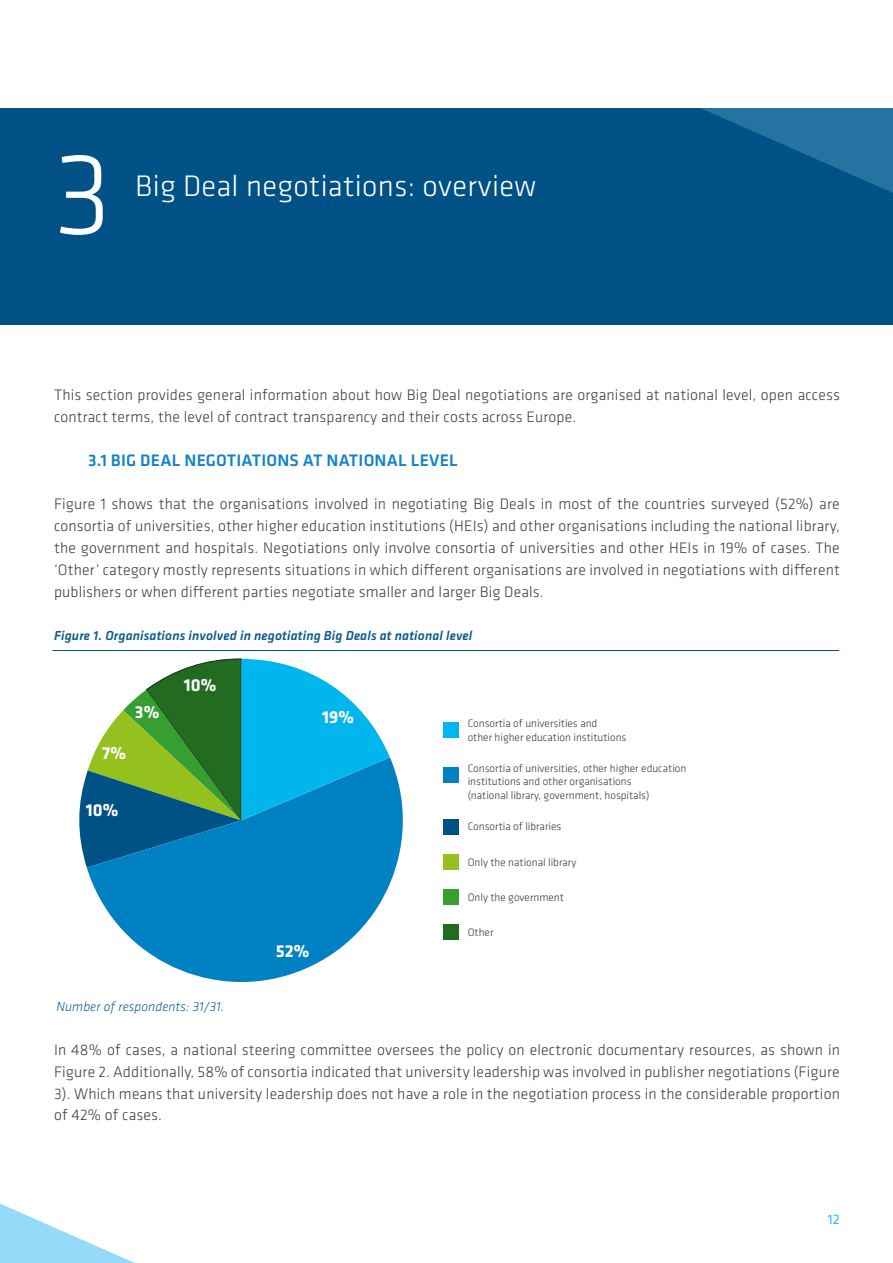
<style>
.page{position:relative;width:893px;height:1263px;background:#fff}
.page>*{position:absolute;margin:0;border:0;box-sizing:border-box;transform-origin:0 0}
.number{font:300 120px "Klavika Basic";color:#fff}
.H1_header{font:300 30.75px "Klavika Basic";letter-spacing:.01em;color:#fff}
.t1{font:700 18px "Klavika Basic";color:#fff}
.Sub2{font:500 17.25px "Klavika Basic";letter-spacing:.01em;color:#1583c5}
.Text{font:300 15.75px/21.9px "Klavika Basic";letter-spacing:.01em;color:#3e3e3f;text-align:justify}
.t2{font:14.25px "Klavika Basic";color:#21c2f3}
.figure_legend{font:italic 500 13.5px "Klavika Basic";letter-spacing:.01em;color:#0c5a8a}
.légende{font:italic 300 13.5px "Klavika Basic";letter-spacing:.01em;color:#0c5a8a}
.t3{font:300 11.25px/13.5px "Klavika Basic";color:#393833}
.t4{font:italic 11.25px "Klavika Basic";color:#005286}
</style>
<div class="page">
<svg style="left:0;top:1203px;width:135px;height:60px"></svg>
<div style="left:0;top:108px;width:893px;height:216px;background:#005286"></div>
<svg style="left:701px;top:108px;width:192px;height:85px"></svg>
<svg style="left:87px;top:757px;width:316px;height:225px;fill:#0081c3"></svg>
<svg style="left:79px;top:659px;width:311px;height:209px;background:#3a9ea5"></svg>
<div style="left:443px;top:819px;width:15px;height:15px;background:#005286"></div>
<div style="left:443px;top:767px;width:15px;height:15px;background:#0081c3"></div>
<div style="left:443px;top:722px;width:15px;height:16px;background:#00b6ed"></div>
<div style="left:443px;top:854px;width:15px;height:15px;background:#95c11f"></div>
<div style="left:443px;top:889px;width:15px;height:16px;background:#379e32"></div>
<div style="left:443px;top:924px;width:15px;height:16px;background:#226b20"></div>
<hr style="left:53px;top:650px;width:786px;height:1px;background:#005285">
<p class="number" style="left:53px;top:122px;width:60px">3</p>
<p class="H1_header" style="left:135px;top:167px;width:402px">Big Deal negotiations: overview</p>
<p class="Text" style="left:54px;top:384px;width:787px">This section provides general information about how Big Deal negotiations are organised at national level, open access contract terms, the level of contract transparency and their costs across Europe.</p>
<p class="Sub2" style="left:88px;top:448px;width:371px">3.1 BIG DEAL NEGOTIATIONS AT NATIONAL LEVEL</p>
<p class="Text" style="left:54px;top:493px;width:787px">Figure 1 shows that the organisations involved in negotiating Big Deals in most of the countries surveyed (52%) are consortia of universities, other higher education institutions (HEIs) and other organisations including the national library, the government and hospitals. Negotiations only involve consortia of universities and other HEIs in 19% of cases. The ‘Other’ category mostly represents situations in which different organisations are involved in negotiations with different publishers or when different parties negotiate smaller and larger Big Deals.</p>
<p class="figure_legend" style="left:54px;top:627px;width:420px">Figure 1. Organisations involved in negotiating Big Deals at national level</p>
<p class="t4" style="left:56px;top:623px;width:334px">Figure 1. Organisations involved in negotiating Big Deals at national level</p>
<p class="t1" style="left:135px;top:699px;width:26px">3%</p>
<p class="t1" style="left:102px;top:740px;width:25px">7%</p>
<p class="t1" style="left:86px;top:797px;width:34px">10%</p>
<p class="t1" style="left:184px;top:672px;width:34px">10%</p>
<p class="légende" style="left:56px;top:999px;width:169px">Number of respondents: 31/31.</p>
<p class="t1" style="left:322px;top:704px;width:33px">19%</p>
<p class="t1" style="left:276px;top:938px;width:35px">52%</p>
<p class="t3" style="left:468px;top:717px;width:160px">Consortia of universities and<br>other higher education institutions</p>
<p class="t3" style="left:468px;top:761px;width:220px">Consortia of universities, other higher education institutions and other organisations<br>(national library, government, hospitals)</p>
<p class="t3" style="left:468px;top:819px;width:95px">Consortia of libraries</p>
<p class="t3" style="left:468px;top:855px;width:110px">Only the national library</p>
<p class="t3" style="left:468px;top:890px;width:98px">Only the government</p>
<p class="t3" style="left:468px;top:925px;width:27px">Other</p>
<p class="Text" style="left:54px;top:1039px;width:787px">In 48% of cases, a national steering committee oversees the policy on electronic documentary resources, as shown in Figure 2. Additionally, 58% of consortia indicated that university leadership was involved in publisher negotiations (Figure 3). Which means that university leadership does not have a role in the negotiation process in the considerable proportion of 42% of cases.</p>
<p class="t2" style="left:828px;top:1210px;width:13px">12</p>
</div>
